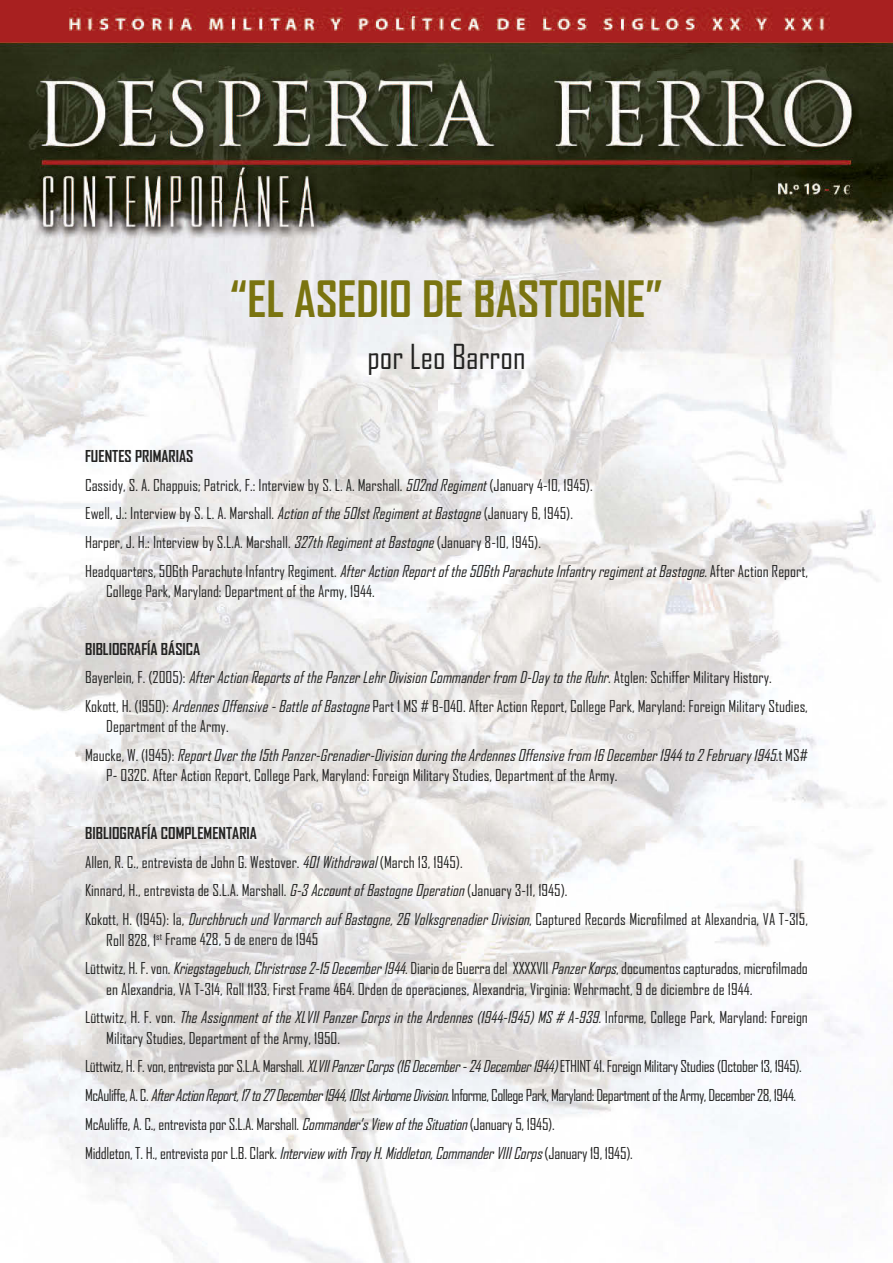
<style>
.page{position:relative;width:893px;height:1263px;background:#fff}
.page>*{position:absolute;margin:0;border:0;box-sizing:border-box;transform-origin:0 0}
.t1{font:700 48px "Agency FB";color:#7a7410}
.t2{font:33px "Agency FB";color:#222221}
.t3{font:15.75px/28.8px "Agency FB";color:#222221}
.t4{font:15.75px/28.8px "Agency FB";letter-spacing:-.025em;color:#222221}
.t5{font:italic 15.75px/28.8px "Agency FB";color:#222221}
.s1{font-weight:700}
.s2{font-style:italic}
.s3{font-style:normal}
</style>
<div class="page">
<img style="left:0;top:0;width:893px;height:1263px">
<h1 class="t1" style="left:230px;top:273px;width:434px">“EL ASEDIO DE BASTOGNE”</h1>
<h2 class="t2" style="left:367px;top:339px;width:159px">por Leo Barron</h2>
<p class="t3" style="left:85px;top:442px;width:724px"><span class="s1">FUENTES PRIMARIAS<br></span>Cassidy, S. A. Chappuis; Patrick, F.: Interview by S. L. A. Marshall. <span class="s2">502ndRegiment</span>(January 4-10, 1945).<br>Ewell, J.: Interview by S. L. A. Marshall. <span class="s2">Actionofthe501stRegimentatBastogne</span>(January 6, 1945).<br>Harper, J. H.: Interview by S.L.A. Marshall. <span class="s2">327thRegimentatBastogne</span>(January 8-10, 1945).<br>Headquarters, 506th Parachute Infantry Regiment. <span class="s2">AfterActionReportofthe506thParachuteInfantryregimentatBastogne</span>. After Action Report,</p>
<p class="t3" style="left:106px;top:577px;width:270px">College Park, Maryland: Department of the Army, 1944.</p>
<p class="t3" style="left:85px;top:635px;width:724px"><span class="s1">BIBLIOGRAFÍA BÁSICA<br></span>B a y e r l e i n , F . ( 2 0 0 5 ) : <span class="s2">AfterActionReportsofthePanzerLehrDivisionCommanderfrom D-DaytotheRuhr</span>. A t g l e n : S c h i ff e r M i l i t a r y H i s t o r y .<br>Kokott, H. (1950): <span class="s2">ArdennesOffensive-BattleofBastogne</span>Part 1 MS # B-040. After Action Report, College Park, Maryland: Foreign Military Studies,</p>
<p class="t5" style="left:85px;top:713px;width:724px;text-indent:21px"><span class="s3">Department of the Army.<br>M a u c k e , W . ( 1 9 4 5 ) :</span> ReportOverthe15thPanzer-Grenadier-DivisionduringtheArdennesOffensivefrom 16December1944to2February1945<span class="s3">. t M S #</span></p>
<p class="t3" style="left:106px;top:762px;width:513px">P- 032C. After Action Report, College Park, Maryland: Foreign Military Studies, Department of the Army.</p>
<p class="t3" style="left:85px;top:819px;width:724px"><span class="s1">BIBLIOGRAFÍA COMPLEMENTARIA<br></span>Allen, R. C., entrevista de John G. Westover. <span class="s2">401Withdrawal</span>(March 13, 1945).<br>Kinnard, H., entrevista de S.L.A. Marshall. <span class="s2">G-3AccountofBastogneOperation</span>(January 3-11, 1945).<br>Kokott, H. (1945): Ia, <span class="s2">DurchbruchundVormarchaufBastogne,26VolksgrenadierDivision</span>, Captured Records Microfilmed at Alexandria, VA T-315,</p>
<p class="t3" style="left:85px;top:926px;width:724px;text-indent:21px">Roll 828, 1<sup>st</sup> Frame 428, 5 de enero de 1945<br>Lüttwitz, H. F. von. <span class="s2">Kriegstagebuch,Christrose2-15December1944</span>. Diario de Guerra del XXXXVII <span class="s2">PanzerKorps</span>, documentos capturados, microfilmado</p>
<p class="t3" style="left:85px;top:975px;width:724px;text-indent:21px">en Alexandria, VA T-314, Roll 1133, First Frame 464. Orden de operaciones, Alexandria, Virginia: Wehrmacht, 9 de diciembre de 1944<span class="s2">.<br></span>L ü t t w i t z , H . F . v o n . <span class="s2">TheAssignmentoftheXLVIIPanzerCorpsintheArdennes(1944-1945)MS# A-939.</span> I n f o r m e , C o l l e g e P a r k , M a r y l a n d : F o r e i g n</p>
<p class="t4" style="left:85px;top:1024px;width:718px;text-indent:21px">Military Studies, Department of the Army, 1950.<br>Lüttwitz, H. F. von, entrevista por S.L.A. Marshall. <span class="s2">XLVIIPanzerCorps(16December-24December1944)</span>ETHINT 41. Foreign Military Studies (October 13, 1945).<br>McAuliffe, A. C. <span class="s2">AfterActionReport,17to27December1944,101stAirborneDivision.</span>Informe, College Park, Maryland: Department of the Army, December 28, 1944.<br>McAuliffe, A. C., entrevista por S.L.A. Marshall. <span class="s2">Commander’sViewoftheSituation</span>(January 5, 1945).<br>Middleton, T. H., entrevista por L.B. Clark. <span class="s2">InterviewwithTroyH.Middleton,CommanderVIIICorps</span>(January 19, 1945).</p>
</div>
